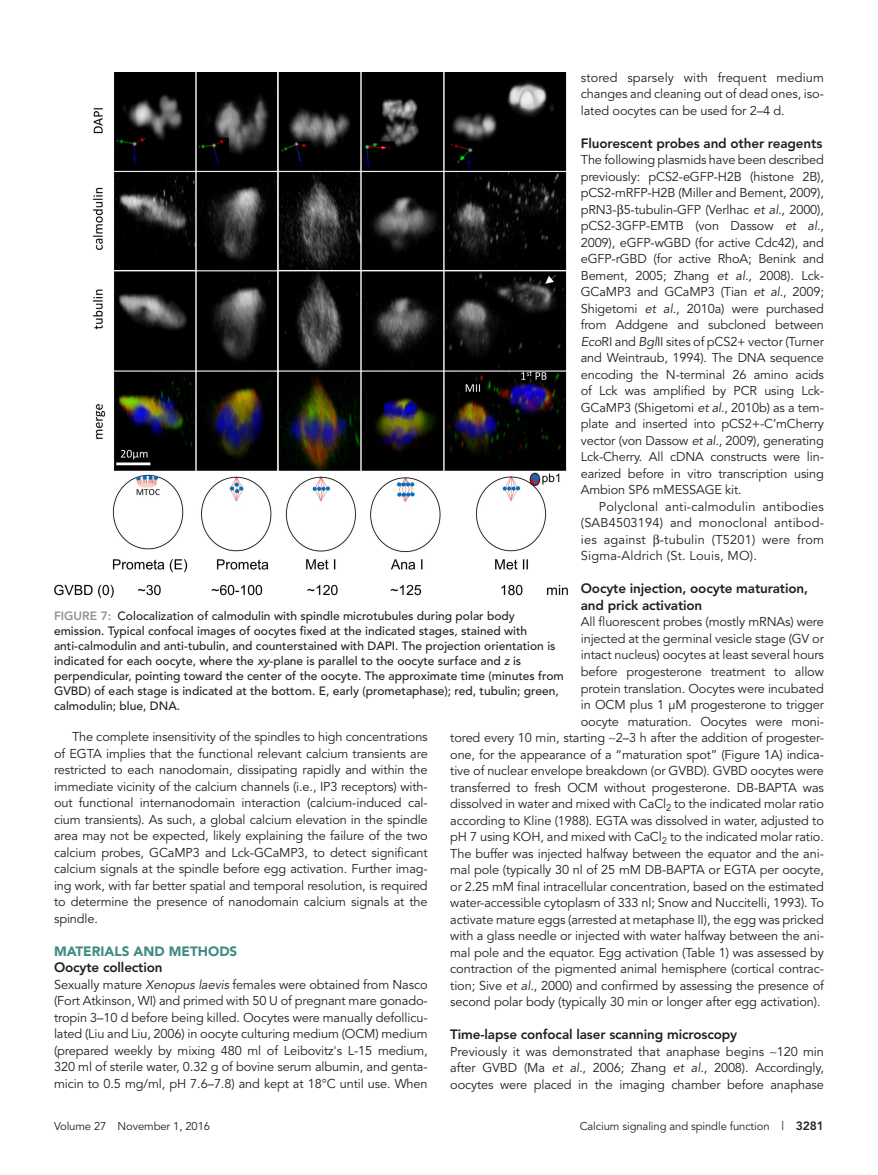
<style>
.page{position:relative;width:878px;height:1175px;background:#fff}
.page>*{position:absolute;margin:0;border:0;box-sizing:border-box;transform-origin:0 0}
.t1{font:800 13.5px/16.5px "Avenir";letter-spacing:-.01em;color:#231f20}
.t2{font:900 13.5px "Avenir";color:#3e8c83}
.ParaFL{font:12.75px/16.5px "Avenir";letter-spacing:-.01em;color:#231f20;text-align:justify}
.Para{font:12.75px/16.5px "Avenir";letter-spacing:-.005em;color:#231f20;text-align:justify}
.FigCaption{font:500 12px/15px "Avenir";color:#231f20}
.t3{font:11.25px "Avenir";letter-spacing:-.01em;color:#231f20}
.s1{font-style:italic}
.s2{font-weight:800;color:#939598}
.s3{font-size:12px}
.s4{font-weight:800;font-size:12px}
</style>
<div class="page">
<img style="left:54px;top:72px;width:513px;height:525px">
<p class="ParaFL" style="left:580px;top:69px;width:245px">stored sparsely with frequent medium changes and cleaning out of dead ones, iso&shy;lated oocytes can be used for 2–4 d.</p>
<h2 class="t1" style="left:580px;top:135px;width:243px">Fluorescent probes and other reagents</h2>
<p class="ParaFL" style="left:580px;top:152px;width:245px">The following plasmids have been described previously: pCS2-eGFP-H2B (histone 2B), pCS2-mRFP-H2B (Miller and Bement, 2009), pRN3- 5-tubulin-GFP (Verlhac <span class="s1">et al.</span>, 2000), pCS2-3GFP-EMTB (von Dassow <span class="s1">et al.</span>, 2009), eGFP-wGBD (for active Cdc42), and eGFP-rGBD (for active RhoA; Benink and Bement, 2005; Zhang <span class="s1">et al.</span>, 2008). Lck-GCaMP3 and GCaMP3 (Tian <span class="s1">et al.</span>, 2009; Shigetomi <span class="s1">et al.</span>, 2010a) were purchased from Addgene and subcloned between <span class="s1">Eco</span>RI and <span class="s1">Bgl</span>II sites of pCS2+ vector (Turner and Weintraub, 1994). The DNA sequence encoding the N-terminal 26 amino acids of Lck was amplified by PCR using Lck-GCaMP3 (Shigetomi <span class="s1">et al.</span>, 2010b) as a tem&shy;plate and inserted into pCS2+-C’mCherry vector (von Dassow <span class="s1">et al.</span>, 2009), generating Lck-Cherry. All cDNA constructs were lin&shy;earized before in vitro transcription using Ambion SP6 mMESSAGE kit.</p>
<p class="Para" style="left:580px;top:498px;width:245px;text-indent:18px">Polyclonal anti-calmodulin antibodies (SAB4503194) and monoclonal antibod&shy;ies against -tubulin (T5201) were from Sigma-Aldrich (St. Louis, MO).</p>
<h2 class="t1" style="left:580px;top:580px;width:229px">Oocyte injection, oocyte maturation, and prick activation</h2>
<p class="ParaFL" style="left:450px;top:614px;width:375px;text-align:right">All fluorescent probes (mostly mRNAs) were<br>injected at the germinal vesicle stage (GV or<br>intact nucleus) oocytes at least several hours<br>before progesterone treatment to allow<br>protein translation. Oocytes were incubated<br>in OCM plus 1 μM progesterone to trigger<br>oocyte maturation. Oocytes were moni-<br>tored every 10 min, starting ∼2–3 h after the addition of progester&shy;one, for the appearance of a “maturation spot” (Figure 1A) indica&shy;tive of nuclear envelope breakdown (or GVBD). GVBD oocytes were transferred to fresh OCM without progesterone. DB-BAPTA was dissolved in water and mixed with CaCl<sub>2</sub> to the indicated molar ratio according to Kline (1988). EGTA was dissolved in water, adjusted to pH 7 using KOH, and mixed with CaCl<sub>2</sub> to the indicated molar ratio.<br>The buffer was injected halfway between the equator and the ani&shy;mal pole (typically 30 nl of 25 mM DB-BAPTA or EGTA per oocyte, or 2.25 mM final intracellular concentration, based on the estimated water-accessible cytoplasm of 333 nl; Snow and Nuccitelli, 1993). To activate mature eggs (arrested at metaphase II), the egg was pricked with a glass needle or injected with water halfway between the ani&shy;mal pole and the equator. Egg activation (Table 1) was assessed by contraction of the pigmented animal hemisphere (cortical contrac&shy;tion; Sive <span class="s1">et al.</span>, 2000) and confirmed by assessing the presence of second polar body (typically 30 min or longer after egg activation).</p>
<h2 class="t1" style="left:450px;top:1026px;width:288px">Time-lapse confocal laser scanning microscopy</h2>
<p class="ParaFL" style="left:450px;top:1043px;width:375px">Previously it was demonstrated that anaphase begins ∼120 min after GVBD (Ma <span class="s1">et al.</span>, 2006; Zhang <span class="s1">et al.</span>, 2008). Accordingly, oocytes were placed in the imaging chamber before anaphase</p>
<p class="FigCaption" style="left:54px;top:608px;width:511px"><span class="s2">FIGURE 7:</span> Colocalization of calmodulin with spindle microtubules during polar body emission. Typical confocal images of oocytes fixed at the indicated stages, stained with anti-calmodulin and anti-tubulin, and counterstained with DAPI. The projection orientation is indicated for each oocyte, where the <span class="s1">xy</span>-plane is parallel to the oocyte surface and <span class="s1">z</span> is perpendicular, pointing toward the center of the oocyte. The approximate time (minutes from GVBD) of each stage is indicated at the bottom. E, early (prometaphase); red, tubulin; green, calmodulin; blue, DNA.</p>
<p class="Para" style="left:54px;top:729px;width:375px;text-indent:18px">The complete insensitivity of the spindles to high concentrations of EGTA implies that the functional relevant calcium transients are restricted to each nanodomain, dissipating rapidly and within the immediate vicinity of the calcium channels (i.e., IP3 receptors) with&shy;out functional internanodomain interaction (calcium-induced cal&shy;cium transients). As such, a global calcium elevation in the spindle area may not be expected, likely explaining the failure of the two calcium probes, GCaMP3 and Lck-GCaMP3, to detect significant calcium signals at the spindle before egg activation. Further imag&shy;ing work, with far better spatial and temporal resolution, is required to determine the presence of nanodomain calcium signals at the spindle.</p>
<h1 class="t2" style="left:54px;top:943px;width:185px">MATERIALS AND METHODS</h1>
<h2 class="t1" style="left:54px;top:959px;width:110px">Oocyte collection</h2>
<p class="ParaFL" style="left:54px;top:976px;width:375px">Sexually mature <span class="s1">Xenopus laevis</span> females were obtained from Nasco (Fort Atkinson, WI) and primed with 50 U of pregnant mare gonado&shy;tropin 3–10 d before being killed. Oocytes were manually defollicu&shy;lated (Liu and Liu, 2006) in oocyte culturing medium (OCM) medium (prepared weekly by mixing 480 ml of Leibovitz's L-15 medium, 320 ml of sterile water, 0.32 g of bovine serum albumin, and genta&shy;micin to 0.5 mg/ml, pH 7.6–7.8) and kept at 18°C until use. When</p>
<p class="t3" style="left:54px;top:1119px;width:158px">Volume 27 November 1, 2016</p>
<p class="t3" style="left:579px;top:1119px;width:246px">Calcium signaling and spindle function <span class="s3">|</span> <span class="s4">3281</span></p>
</div>
